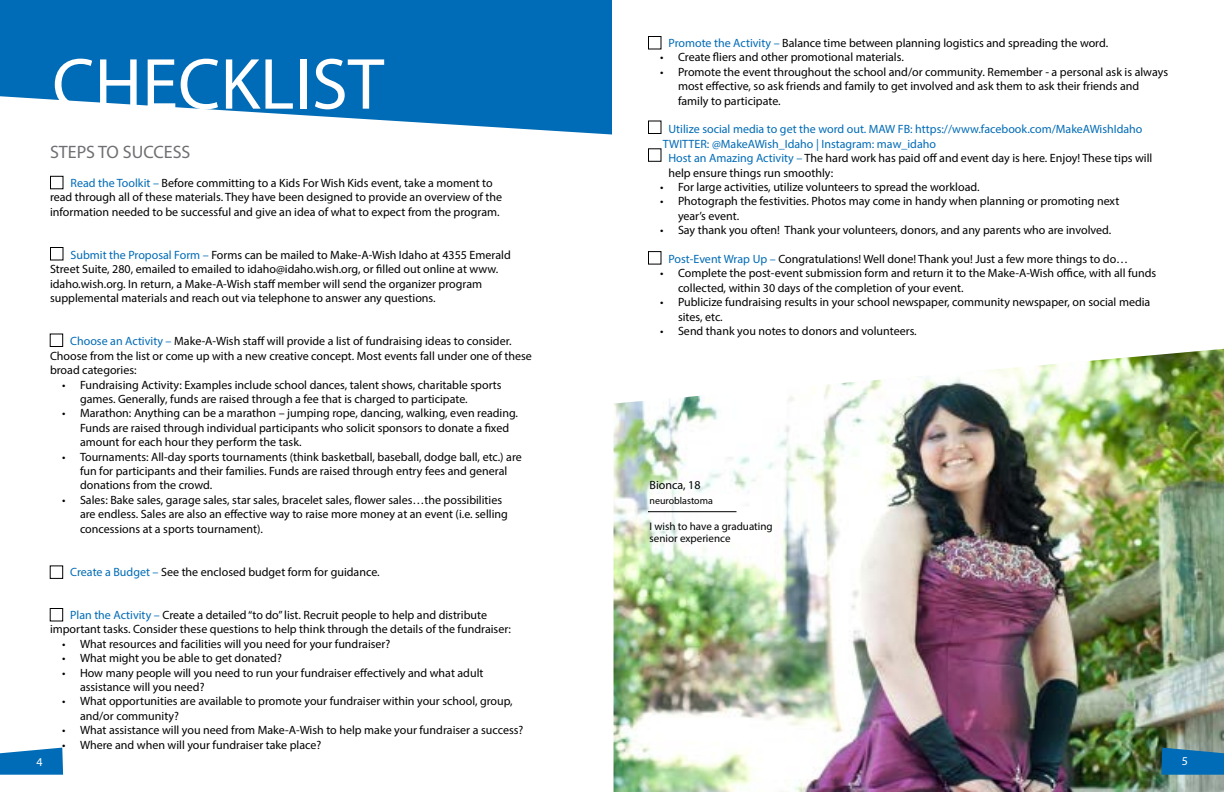
<style>
.page{position:relative;width:1224px;height:792px;background:#fff}
.page>*{position:absolute;margin:0;border:0;box-sizing:border-box;transform-origin:0 0}
.t1{font:73px "Myriad Pro";color:#fff}
.t2{font:18px "Myriad Pro";color:#6f7073}
.t3{font:12px/14.4px "Myriad Pro";color:#000}
.t4{font:12px "Myriad Pro";color:#006bb6}
.t5{font:12px "Myriad Pro";color:#fff}
.t6{font:11px/12px "Myriad Pro";color:#000}
.t7{font:10px "Myriad Pro";color:#000}
.s1{color:#006bb6}
</style>
<div class="page">
<svg style="left:0;top:748px;width:63px;height:27px;background:#1a7abd"></svg>
<img style="left:614px;top:349px;width:610px;height:443px">
<svg style="left:1161px;top:748px;width:63px;height:27px;background:#0f6fb0"></svg>
<svg style="left:0;top:0;width:612px;height:134px;background:#237fc0"></svg>
<div style="left:50px;top:176px;width:14px;height:13px;border:1px solid #000"></div>
<div style="left:50px;top:247px;width:14px;height:13px;border:1px solid #000"></div>
<div style="left:50px;top:334px;width:13px;height:13px;border:1px solid #000"></div>
<div style="left:50px;top:565px;width:13px;height:14px;border:1px solid #000"></div>
<div style="left:50px;top:608px;width:13px;height:14px;border:1px solid #000"></div>
<div style="left:648px;top:36px;width:14px;height:14px;border:1px solid #000"></div>
<div style="left:648px;top:120px;width:14px;height:14px;border:1px solid #000"></div>
<div style="left:648px;top:251px;width:14px;height:14px;border:1px solid #000"></div>
<div style="left:648px;top:148px;width:14px;height:14px;border:1px solid #000"></div>
<hr style="left:648px;top:511px;width:88px;height:1px;background:#000">
<h1 class="t1" style="left:52px;top:39px;width:333px">CHECKLIST</h1>
<h2 class="t2" style="left:50px;top:141px;width:142px">STEPS TO SUCCESS</h2>
<p class="t3" style="left:50px;top:176px;width:454px;text-indent:20px"><span class="s1">Read the Toolkit –</span> Before committing to a Kids For Wish Kids event, take a moment to read through all of these materials. They have been designed to provide an overview of the information needed to be successful and give an idea of what to expect from the program.</p>
<p class="t3" style="left:50px;top:248px;width:462px;text-indent:20px"><span class="s1">Submit the Proposal Form –</span> Forms can be mailed to Make-A-Wish Idaho at 4355 Emerald Street Suite, 280, emailed to emailed to idaho@idaho.wish.org, or filled out online at www. idaho.wish.org. In return, a Make-A-Wish staff member will send the organizer program supplemental materials and reach out via telephone to answer any questions.</p>
<p class="t3" style="left:50px;top:334px;width:483px;text-indent:20px"><span class="s1">Choose an Activity –</span> Make-A-Wish staff will provide a list of fundraising ideas to consider.<br>Choose from the list or come up with a new creative concept. Most events fall under one of these broad categories:</p>
<p class="t3" style="left:80px;top:377px;width:423px;text-indent:-18px">• Fundraising Activity: Examples include school dances, talent shows, charitable sports games. Generally, funds are raised through a fee that is charged to participate.</p>
<p class="t3" style="left:80px;top:406px;width:440px;text-indent:-18px">• Marathon: Anything can be a marathon – jumping rope, dancing, walking, even reading.<br>Funds are raised through individual participants who solicit sponsors to donate a fixed amount for each hour they perform the task.</p>
<p class="t3" style="left:80px;top:449px;width:443px;text-indent:-18px">• Tournaments: All-day sports tournaments (think basketball, baseball, dodge ball, etc.) are fun for participants and their families. Funds are raised through entry fees and general donations from the crowd.</p>
<p class="t3" style="left:80px;top:492px;width:429px;text-indent:-18px">• Sales: Bake sales, garage sales, star sales, bracelet sales, flower sales…the possibilities are endless. Sales are also an effective way to raise more money at an event (i.e. selling concessions at a sports tournament).</p>
<p class="t3" style="left:70px;top:564px;width:311px"><span class="s1">Create a Budget –</span> See the enclosed budget form for guidance.</p>
<p class="t3" style="left:50px;top:608px;width:462px;text-align:center"><span class="s1">Plan the Activity –</span> Create a detailed “to do” list. Recruit people to help and distribute important tasks. Consider these questions to help think through the details of the fundraiser:</p>
<p class="t3" style="left:62px;top:636px;width:330px">• What resources and facilities will you need for your fundraiser?</p>
<p class="t3" style="left:62px;top:651px;width:221px">• What might you be able to get donated?</p>
<p class="t3" style="left:80px;top:665px;width:405px;text-indent:-18px">• How many people will you need to run your fundraiser effectively and what adult assistance will you need?</p>
<p class="t3" style="left:80px;top:694px;width:434px;text-indent:-18px">• What opportunities are available to promote your fundraiser within your school, group, and/or community?</p>
<p class="t3" style="left:62px;top:723px;width:463px">• What assistance will you need from Make-A-Wish to help make your fundraiser a success?</p>
<p class="t3" style="left:62px;top:737px;width:261px">• Where and when will your fundraiser take place?</p>
<p class="t3" style="left:668px;top:35px;width:441px"><span class="s1">Promote the Activity –</span> Balance time between planning logistics and spreading the word.</p>
<p class="t3" style="left:660px;top:50px;width:245px">• Create fliers and other promotional materials.</p>
<p class="t3" style="left:678px;top:64px;width:492px;text-indent:-18px">• Promote the event throughout the school and/or community. Remember - a personal ask is always most effective, so ask friends and family to get involved and ask them to ask their friends and family to participate.</p>
<p class="t4" style="left:668px;top:122px;width:476px">Utilize social media to get the word out. MAW FB: https://www.facebook.com/MakeAWishIdaho</p>
<p class="t4" style="left:663px;top:136px;width:275px">TWITTER: @MakeAWish_Idaho | Instagram: maw_idaho</p>
<p class="t3" style="left:668px;top:151px;width:485px"><span class="s1">Host an Amazing Activity –</span> The hard work has paid off and event day is here. Enjoy! These tips will</p>
<p class="t3" style="left:668px;top:165px;width:166px">help ensure things run smoothly:</p>
<p class="t3" style="left:660px;top:179px;width:321px">• For large activities, utilize volunteers to spread the workload.</p>
<p class="t3" style="left:678px;top:194px;width:443px;text-indent:-18px">• Photograph the festivities. Photos may come in handy when planning or promoting next year’s event.</p>
<p class="t3" style="left:660px;top:223px;width:453px">• Say thank you often! Thank your volunteers, donors, and any parents who are involved.</p>
<p class="t3" style="left:668px;top:251px;width:461px"><span class="s1">Post-Event Wrap Up –</span> Congratulations! Well done! Thank you! Just a few more things to do…</p>
<p class="t3" style="left:678px;top:266px;width:480px;text-indent:-18px">• Complete the post-event submission form and return it to the Make-A-Wish office, with all funds collected, within 30 days of the completion of your event.</p>
<p class="t3" style="left:678px;top:295px;width:474px;text-indent:-18px">• Publicize fundraising results in your school newspaper, community newspaper, on social media sites, etc.</p>
<p class="t3" style="left:660px;top:323px;width:258px">• Send thank you notes to donors and volunteers.</p>
<p class="t3" style="left:650px;top:478px;width:53px">Bionca, 18</p>
<p class="t7" style="left:650px;top:494px;width:65px">neuroblastoma</p>
<p class="t6" style="left:650px;top:520px;width:125px">I wish to have a graduating senior experience</p>
<p class="t5" style="left:36px;top:754px;width:8px">4</p>
<p class="t5" style="left:1182px;top:753px;width:8px">5</p>
</div>
